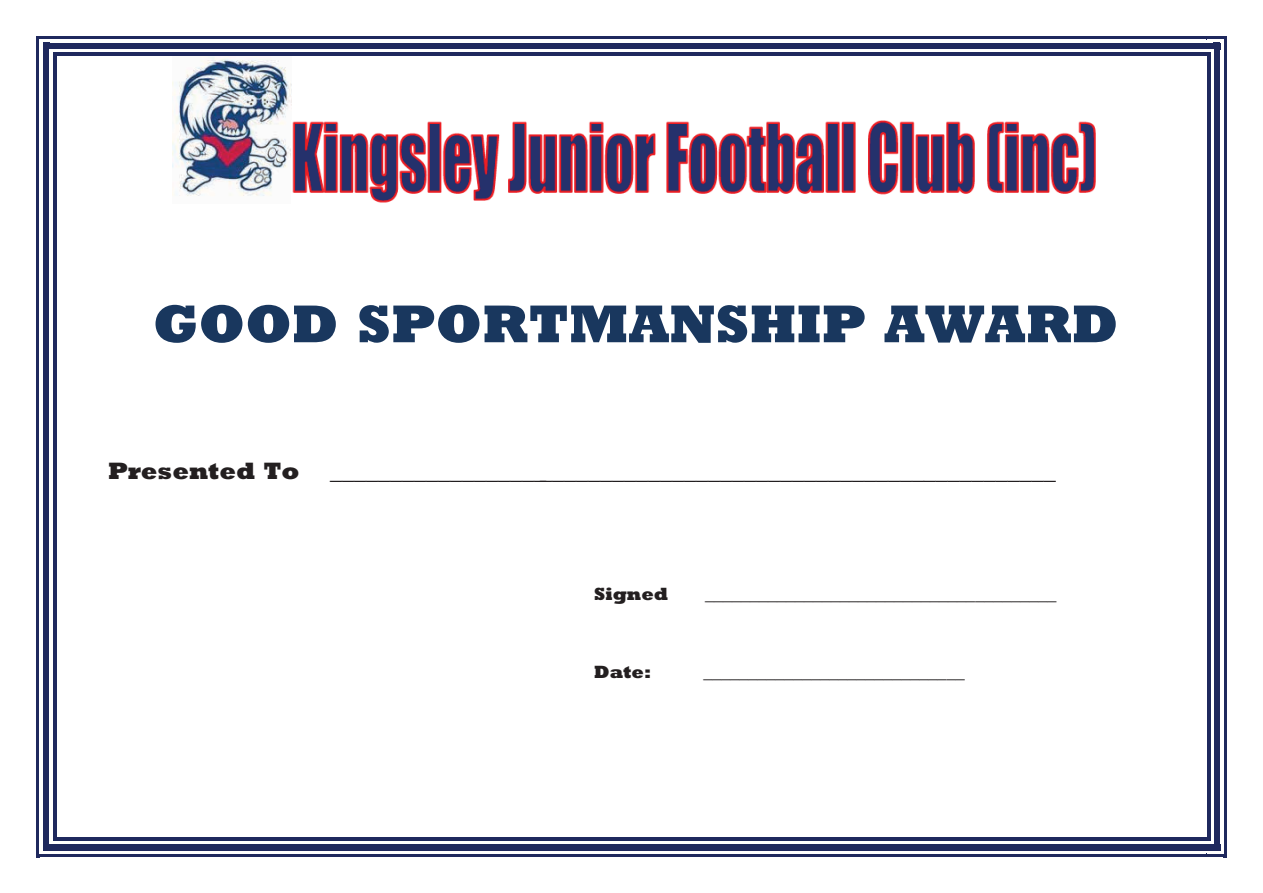
<style>
.page{position:relative;width:1263px;height:893px;background:#fff}
.page>*{position:absolute;margin:0;border:0;box-sizing:border-box;transform-origin:0 0}
.t1{font:800 54px "Rockwell Std";color:#19375e}
.t2{font:800 24px "Rockwell Std";color:#231f20}
.t3{font:800 18px "Rockwell Std";color:#231f20}
</style>
<div class="page">
<img style="left:172px;top:56px;width:120px;height:140px">
<img style="left:292px;top:121px;width:804px;height:82px">
<hr style="left:36px;top:36px;width:3px;height:20px;background:#1f295e">
<hr style="left:36px;top:36px;width:20px;height:3px;background:#1f295e">
<div style="left:43px;top:43px;width:7px;height:13px;background:#1f295e"></div>
<div style="left:43px;top:43px;width:13px;height:6px;background:#1f295e"></div>
<svg style="left:53px;top:52px;width:3px;height:4px"></svg>
<hr style="left:56px;top:36px;width:1151px;height:3px;background:#1f295e">
<div style="left:56px;top:43px;width:1151px;height:6px;background:#1f295e"></div>
<svg style="left:56px;top:52px;width:1151px;height:1px"></svg>
<hr style="left:56px;top:53px;width:1151px;height:3px;background:#1f295e">
<hr style="left:1224px;top:36px;width:3px;height:20px;background:#1f295e">
<hr style="left:1207px;top:36px;width:20px;height:3px;background:#1f295e">
<div style="left:1214px;top:43px;width:6px;height:13px;background:#1f295e"></div>
<div style="left:1207px;top:43px;width:13px;height:6px;background:#1f295e"></div>
<svg style="left:1207px;top:52px;width:4px;height:4px"></svg>
<hr style="left:36px;top:56px;width:3px;height:781px;background:#1f295e">
<div style="left:43px;top:56px;width:7px;height:781px;background:#1f295e"></div>
<hr style="left:53px;top:56px;width:3px;height:781px;background:#1f295e">
<hr style="left:1224px;top:56px;width:3px;height:781px;background:#1f295e">
<div style="left:1214px;top:56px;width:6px;height:781px;background:#1f295e"></div>
<svg style="left:1210px;top:56px;width:1px;height:781px"></svg>
<hr style="left:1207px;top:56px;width:3px;height:781px;background:#1f295e">
<hr style="left:36px;top:837px;width:3px;height:20px;background:#1f295e">
<hr style="left:36px;top:854px;width:20px;height:3px;background:#1f295e">
<svg style="left:43px;top:850px;width:13px;height:1px"></svg>
<div style="left:43px;top:837px;width:7px;height:13px;background:#1f295e"></div>
<div style="left:43px;top:844px;width:13px;height:6px;background:#1f295e"></div>
<svg style="left:53px;top:837px;width:3px;height:4px"></svg>
<hr style="left:56px;top:854px;width:1151px;height:3px;background:#1f295e">
<svg style="left:56px;top:850px;width:1151px;height:4px"></svg>
<div style="left:56px;top:844px;width:1151px;height:6px;background:#1f295e"></div>
<svg style="left:56px;top:840px;width:1151px;height:1px"></svg>
<hr style="left:56px;top:837px;width:1151px;height:3px;background:#1f295e">
<hr style="left:1224px;top:837px;width:3px;height:20px;background:#1f295e">
<hr style="left:1207px;top:854px;width:20px;height:3px;background:#1f295e">
<svg style="left:1207px;top:850px;width:14px;height:1px"></svg>
<div style="left:1214px;top:837px;width:6px;height:13px;background:#1f295e"></div>
<div style="left:1207px;top:844px;width:13px;height:6px;background:#1f295e"></div>
<svg style="left:1207px;top:837px;width:4px;height:4px"></svg>
<h1 class="t1" style="left:153px;top:290px;width:968px">GOOD SPORTMANSHIP AWARD</h1>
<h2 class="t2" style="left:108px;top:456px;width:193px">Presented To</h2>
<h2 class="t2" style="left:330px;top:456px;width:727px">_____________________________________________________________</h2>
<p class="t3" style="left:594px;top:582px;width:76px">Signed</p>
<p class="t3" style="left:594px;top:661px;width:59px">Date:</p>
<p class="t3" style="left:705px;top:582px;width:353px">_______________________________________</p>
<p class="t3" style="left:704px;top:661px;width:263px">_____________________________</p>
</div>
